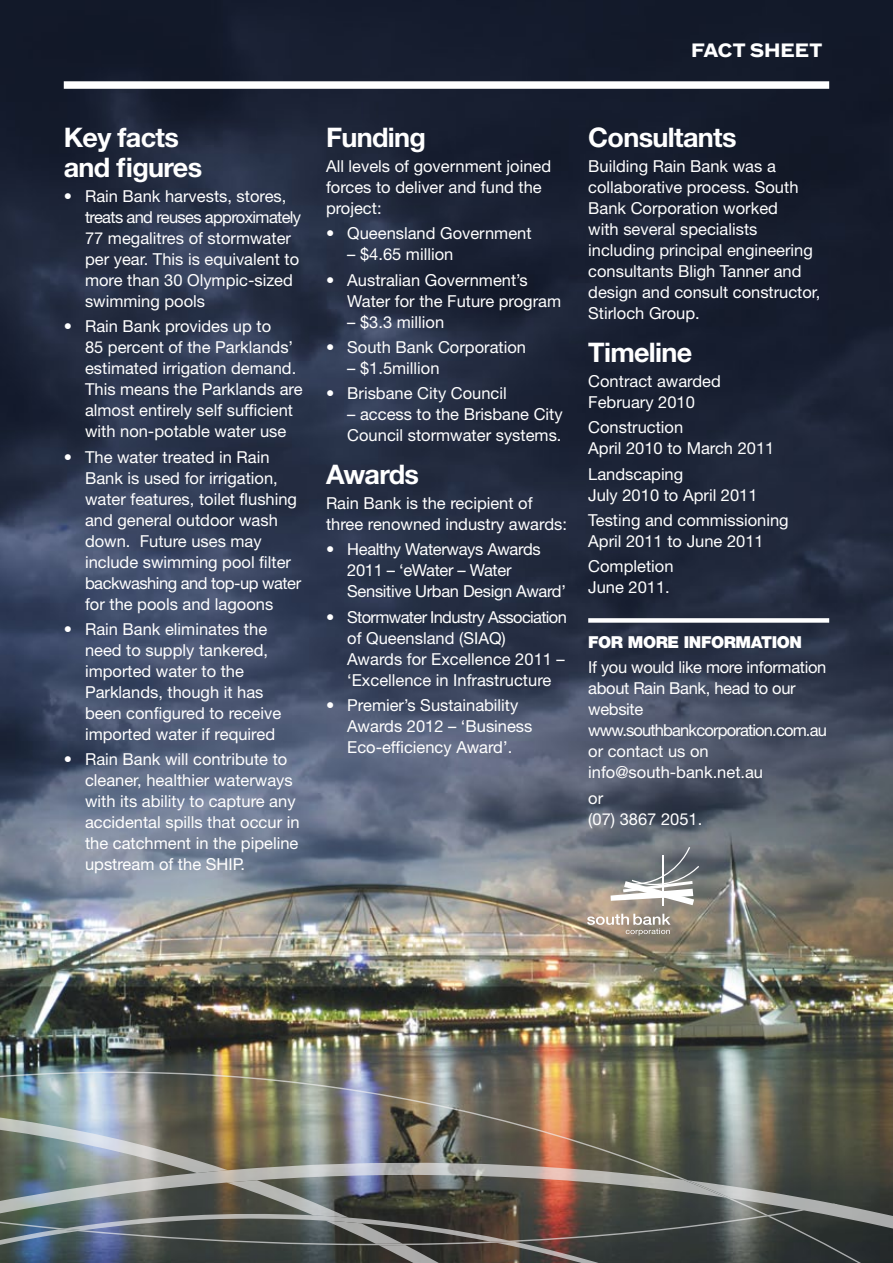
<style>
.page{position:relative;width:893px;height:1263px;background:#fff}
.page>*{position:absolute;margin:0;border:0;box-sizing:border-box;transform-origin:0 0}
.t1{font:700 27px/30px "Helvetica Neue LT Std";letter-spacing:-.025em;color:#fff}
.t2{font:700 18px "Bau Offc Pro";color:#fff}
.t3{font:16.5px/21px "Helvetica Neue LT Std";color:#fff}
.t4{font:16.5px/21px "Helvetica Neue LT Std";letter-spacing:-.02em;color:#fff}
.t5{font:900 16.5px "Helvetica Neue LT Std";letter-spacing:-.025em;color:#fff}
</style>
<div class="page">
<img style="left:0;top:0;width:893px;height:1116px">
<div style="left:64px;top:81px;width:765px;height:8px;background:#fff"></div>
<img style="left:0;top:1071px;width:688px;height:45px">
<img style="left:0;top:1116px;width:893px;height:147px">
<hr style="left:663px;top:855px;width:1px;height:51px;background:#fff">
<svg style="left:610px;top:847px;width:89px;height:58px"></svg>
<svg style="left:587px;top:914px;width:84px;height:21px;background:#b1a497"></svg>
<div style="left:588px;top:618px;width:241px;height:5px;background:#fff"></div>
<p class="t2" style="left:691px;top:34px;width:133px">FACT SHEET</p>
<h1 class="t1" style="left:64px;top:122px;width:140px">Key facts and figures</h1>
<p class="t3" style="left:85px;top:186px;width:218px;text-indent:-21px">• Rain Bank harvests, stores, treats and reuses approximately<br>77 megalitres of stormwater per year. This is equivalent to more than 30 Olympic-sized swimming pools</p>
<p class="t3" style="left:85px;top:316px;width:219px;text-indent:-21px">• Rain Bank provides up to<br>85 percent of the Parklands’ estimated irrigation demand.<br>This means the Parklands are almost entirely self sufficient with non-potable water use</p>
<p class="t3" style="left:85px;top:446px;width:218px;text-indent:-21px">• The water treated in Rain<br>Bank is used for irrigation, water features, toilet flushing and general outdoor wash down. Future uses may include swimming pool filter backwashing and top-up water for the pools and lagoons</p>
<p class="t3" style="left:85px;top:618px;width:198px;text-indent:-21px">• Rain Bank eliminates the need to supply tankered, imported water to the<br>Parklands, though it has been configured to receive imported water if required</p>
<p class="t3" style="left:85px;top:749px;width:216px;text-indent:-21px">• Rain Bank will contribute to cleaner, healthier waterways with its ability to capture any accidental spills that occur in the catchment in the pipeline upstream of the SHIP.</p>
<h1 class="t1" style="left:326px;top:122px;width:101px">Funding</h1>
<p class="t3" style="left:326px;top:156px;width:227px">All levels of government joined forces to deliver and fund the project:</p>
<p class="t3" style="left:326px;top:223px;width:207px">• Queensland Government</p>
<p class="t3" style="left:347px;top:244px;width:108px">– $4.65 million</p>
<p class="t3" style="left:347px;top:269px;width:215px;text-indent:-21px">• Australian Government’s<br>Water for the Future program</p>
<p class="t3" style="left:347px;top:311px;width:98px">– $3.3 million</p>
<p class="t3" style="left:326px;top:336px;width:202px">• South Bank Corporation</p>
<p class="t3" style="left:347px;top:357px;width:94px">– $1.5million</p>
<p class="t3" style="left:326px;top:383px;width:182px">• Brisbane City Council</p>
<p class="t3" style="left:347px;top:404px;width:217px">– access to the Brisbane City<br>Council stormwater systems.</p>
<h1 class="t1" style="left:326px;top:459px;width:95px">Awards</h1>
<p class="t3" style="left:326px;top:493px;width:242px">Rain Bank is the recipient of three renowned industry awards:</p>
<p class="t4" style="left:347px;top:539px;width:220px;text-indent:-21px">• Healthy Waterways Awards<br>2011 – ‘eWater – Water<br>Sensitive Urban Design Award’</p>
<p class="t3" style="left:347px;top:606px;width:221px;text-indent:-21px">• Stormwater Industry Association of Queensland (SIAQ)<br>Awards for Excellence 2011 – ‘Excellence in Infrastructure</p>
<p class="t3" style="left:347px;top:694px;width:187px;text-indent:-21px">• Premier’s Sustainability<br>Awards 2012 – ‘Business<br>Eco-efficiency Award’.</p>
<h1 class="t1" style="left:588px;top:122px;width:150px">Consultants</h1>
<p class="t3" style="left:588px;top:156px;width:234px">Building Rain Bank was a collaborative process. South<br>Bank Corporation worked<br>with several specialists including principal engineering consultants Bligh Tanner and design and consult constructor,<br>Stirloch Group.</p>
<h1 class="t1" style="left:588px;top:337px;width:106px">Timeline</h1>
<p class="t3" style="left:588px;top:371px;width:134px">Contract awarded<br>February 2010</p>
<p class="t3" style="left:588px;top:417px;width:188px">Construction<br>April 2010 to March 2011</p>
<p class="t3" style="left:588px;top:463px;width:171px">Landscaping<br>July 2010 to April 2011</p>
<p class="t3" style="left:588px;top:509px;width:202px">Testing and commissioning<br>April 2011 to June 2011</p>
<p class="t3" style="left:588px;top:556px;width:87px">Completion<br>June 2011.</p>
<p class="t5" style="left:588px;top:632px;width:215px">FOR MORE INFORMATION</p>
<p class="t4" style="left:588px;top:657px;width:240px">If you would like more information about Rain Bank, head to our website www.southbankcorporation.com.au or contact us on info@south-bank.net.au</p>
<p class="t3" style="left:588px;top:787px;width:116px">or<br>(07) 3867 2051.</p>
</div>
